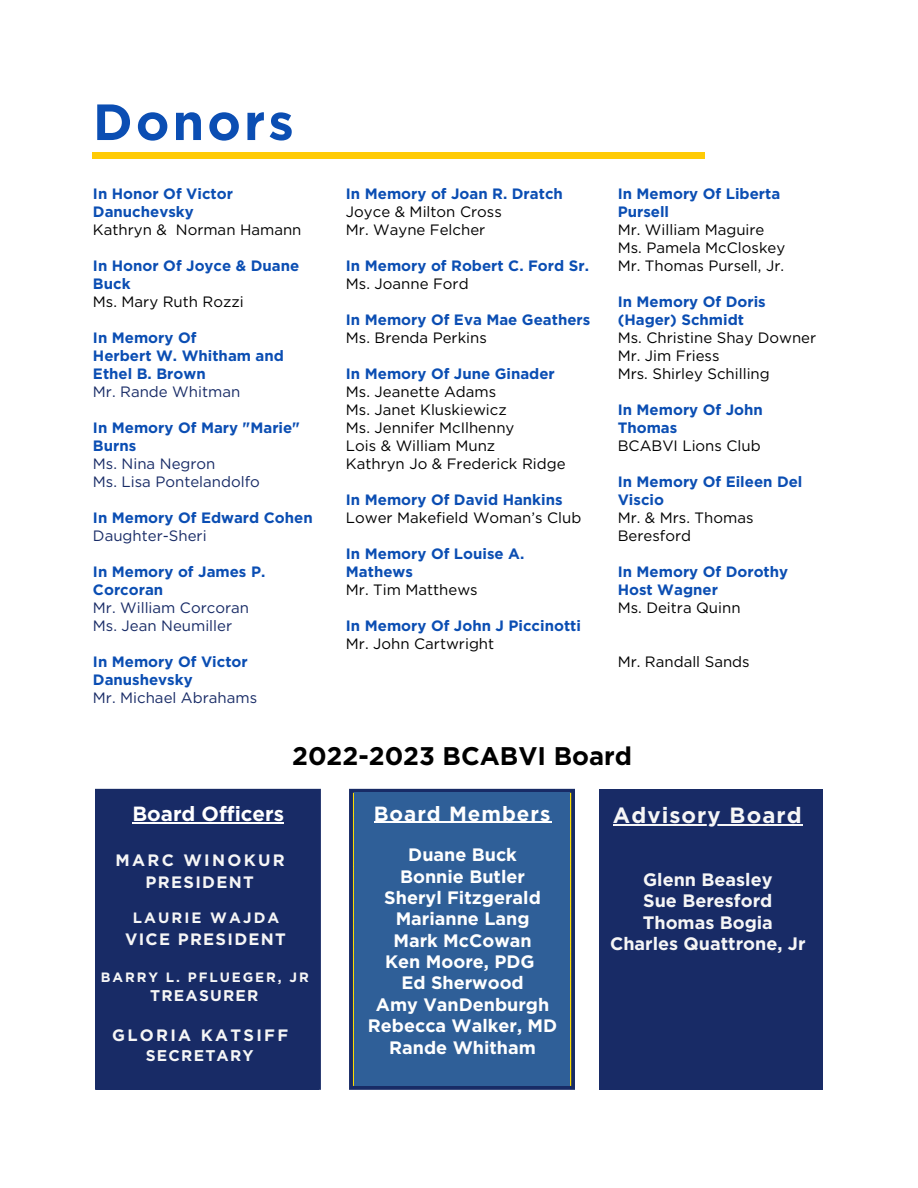
<style>
.page{position:relative;width:918px;height:1188px;background:#fff}
.page>*{position:absolute;margin:0;border:0;box-sizing:border-box;transform-origin:0 0}
.t1{font:700 50.85px "Gotham";letter-spacing:.06em;color:#0b4eb3}
.t2{font:700 25.5px "Gotham";color:#000}
.t3{font:700 22.05px "Gotham";letter-spacing:.05em;color:#f6f6f6}
.t4{font:700 20.55px "Gotham";color:#fff}
.t5{font:700 20.55px "Gotham";letter-spacing:.05em;color:#fff}
.t6{font:700 18px/21.3px "Gotham";color:#fff;text-align:center}
.t7{font:700 18px/21.3px "Gotham";color:#f6f6f6;text-align:center}
.t8{font:700 16.5px "Gotham";letter-spacing:.14em;color:#f6f6f6}
.t9{font:700 16.5px "Gotham";letter-spacing:.08em;color:#f6f6f6}
.t10{font:700 15.45px "Gotham";letter-spacing:.08em;color:#f6f6f6}
.t11{font:700 15px/18px "Gotham";color:#0b4eb3}
.t12{font:15px/18px "Gotham";color:#000}
.t13{font:15px "Gotham";color:#182b66}
.t14{font:700 15px "Gotham";letter-spacing:.14em;color:#f6f6f6}
.t15{font:700 13.5px "Gotham";letter-spacing:.14em;color:#f6f6f6}
.t16{font:300 11.7px "Montserrat";letter-spacing:.08em;color:#fff}
</style>
<div class="page">
<div style="left:93px;top:152px;width:612px;height:7px;background:#ffcb05"></div>
<svg style="left:349px;top:789px;width:226px;height:301px;background:#3b475b"></svg>
<svg style="left:95px;top:789px;width:226px;height:301px"></svg>
<div style="left:97px;top:789px;width:222px;height:300px;background:#182b66"></div>
<div style="left:599px;top:789px;width:223px;height:301px;background:#182b66"></div>
<div style="left:354px;top:793px;width:216px;height:293px;background:#2f5f98"></div>
<hr style="left:374px;top:822px;width:178px;height:1px;background:#fff">
<hr style="left:613px;top:824px;width:190px;height:1px;background:#f6f6f6">
<hr style="left:132px;top:822px;width:152px;height:1px;background:#fff">
<p class="t1" style="left:93px;top:91px;width:202px">Donors</p>
<p class="t11" style="left:93px;top:185px;width:142px">In Honor Of Victor<br>Danuchevsky</p>
<p class="t12" style="left:93px;top:221px;width:210px">Kathryn &amp; Norman Hamann</p>
<p class="t11" style="left:93px;top:257px;width:208px">In Honor Of Joyce &amp; Duane<br>Buck</p>
<p class="t12" style="left:93px;top:293px;width:152px">Ms. Mary Ruth Rozzi</p>
<p class="t11" style="left:93px;top:329px;width:105px">In Memory Of</p>
<p class="t11" style="left:93px;top:347px;width:192px">Herbert W. Whitham and</p>
<p class="t11" style="left:93px;top:365px;width:114px">Ethel B. Brown</p>
<p class="t13" style="left:93px;top:383px;width:149px">Mr. Rande Whitman</p>
<p class="t11" style="left:93px;top:419px;width:209px">In Memory Of Mary "Marie"<br>Burns</p>
<p class="t13" style="left:93px;top:455px;width:124px">Ms. Nina Negron</p>
<p class="t13" style="left:93px;top:473px;width:168px">Ms. Lisa Pontelandolfo</p>
<p class="t11" style="left:93px;top:509px;width:221px">In Memory Of Edward Cohen</p>
<p class="t13" style="left:93px;top:527px;width:115px">Daughter-Sheri</p>
<p class="t11" style="left:93px;top:563px;width:174px">In Memory of James P.<br>Corcoran</p>
<p class="t13" style="left:93px;top:599px;width:158px">Mr. William Corcoran</p>
<p class="t13" style="left:93px;top:617px;width:141px">Ms. Jean Neumiller</p>
<p class="t11" style="left:93px;top:653px;width:156px">In Memory Of Victor<br>Danushevsky</p>
<p class="t13" style="left:93px;top:689px;width:166px">Mr. Michael Abrahams</p>
<p class="t11" style="left:346px;top:185px;width:218px">In Memory of Joan R. Dratch</p>
<p class="t12" style="left:346px;top:203px;width:157px">Joyce &amp; Milton Cross</p>
<p class="t12" style="left:346px;top:221px;width:141px">Mr. Wayne Felcher</p>
<p class="t11" style="left:346px;top:257px;width:245px">In Memory of Robert C. Ford Sr.</p>
<p class="t12" style="left:346px;top:275px;width:124px">Ms. Joanne Ford</p>
<p class="t11" style="left:346px;top:311px;width:246px">In Memory Of Eva Mae Geathers</p>
<p class="t12" style="left:346px;top:329px;width:142px">Ms. Brenda Perkins</p>
<p class="t11" style="left:346px;top:365px;width:210px">In Memory Of June Ginader</p>
<p class="t12" style="left:346px;top:383px;width:152px">Ms. Jeanette Adams</p>
<p class="t12" style="left:346px;top:401px;width:162px">Ms. Janet Kluskiewicz</p>
<p class="t12" style="left:346px;top:419px;width:170px">Ms. Jennifer McIlhenny</p>
<p class="t12" style="left:346px;top:437px;width:151px">Lois &amp; William Munz</p>
<p class="t12" style="left:346px;top:455px;width:221px">Kathryn Jo &amp; Frederick Ridge</p>
<p class="t11" style="left:346px;top:491px;width:218px">In Memory Of David Hankins</p>
<p class="t12" style="left:346px;top:509px;width:237px">Lower Makefield Woman’s Club</p>
<p class="t11" style="left:346px;top:545px;width:180px">In Memory Of Louise A.<br>Mathews</p>
<p class="t12" style="left:346px;top:581px;width:133px">Mr. Tim Matthews</p>
<h2 class="t11" style="left:346px;top:617px;width:237px">In Memory Of John J Piccinotti</h2>
<p class="t12" style="left:346px;top:635px;width:150px">Mr. John Cartwright</p>
<p class="t11" style="left:618px;top:185px;width:164px">In Memory Of Liberta<br>Pursell</p>
<p class="t12" style="left:618px;top:221px;width:148px">Mr. William Maguire</p>
<p class="t12" style="left:618px;top:239px;width:169px">Ms. Pamela McCloskey</p>
<p class="t12" style="left:618px;top:257px;width:168px">Mr. Thomas Pursell, Jr.</p>
<p class="t11" style="left:618px;top:293px;width:150px">In Memory Of Doris (Hager) Schmidt</p>
<p class="t12" style="left:618px;top:329px;width:200px">Ms. Christine Shay Downer</p>
<p class="t12" style="left:618px;top:347px;width:103px">Mr. Jim Friess</p>
<p class="t12" style="left:618px;top:365px;width:154px">Mrs. Shirley Schilling</p>
<p class="t11" style="left:618px;top:401px;width:147px">In Memory Of John<br>Thomas</p>
<p class="t12" style="left:618px;top:437px;width:145px">BCABVI Lions Club</p>
<p class="t11" style="left:618px;top:473px;width:186px">In Memory Of Eileen Del<br>Viscio</p>
<p class="t12" style="left:618px;top:509px;width:137px">Mr. &amp; Mrs. Thomas<br>Beresford</p>
<p class="t11" style="left:618px;top:563px;width:172px">In Memory Of Dorothy<br>Host Wagner</p>
<p class="t12" style="left:618px;top:599px;width:124px">Ms. Deitra Quinn</p>
<p class="t12" style="left:618px;top:653px;width:133px">Mr. Randall Sands</p>
<h3 class="t2" style="left:292px;top:741px;width:341px">2022-2023 BCABVI Board</h3>
<h4 class="t4" style="left:132px;top:801px;width:153px">Board Officers</h4>
<h6 class="t8" style="left:116px;top:850px;width:171px">MARC WINOKUR</h6>
<h4 class="t9" style="left:146px;top:872px;width:110px">PRESIDENT</h4>
<h6 class="t14" style="left:133px;top:909px;width:148px">LAURIE WAJDA</h6>
<p class="t9" style="left:125px;top:930px;width:162px">VICE PRESIDENT</p>
<p class="t15" style="left:101px;top:969px;width:209px">BARRY L. PFLUEGER, JR</p>
<h1 class="t16" style="left:152px;top:980px;width:95px">GRAND TOTAL</h1>
<p class="t10" style="left:150px;top:986px;width:110px">TREASURER</p>
<h5 class="t8" style="left:112px;top:1026px;width:178px">GLORIA KATSIFF</h5>
<h3 class="t10" style="left:146px;top:1047px;width:110px">SECRETARY</h3>
<h3 class="t5" style="left:374px;top:801px;width:178px">Board Members</h3>
<h4 class="t6" style="left:368px;top:844px;width:191px">Duane Buck<br>Bonnie Butler<br>Sheryl Fitzgerald<br>Marianne Lang<br>Mark McCowan<br>Ken Moore, PDG<br>Ed Sherwood<br>Amy VanDenburgh<br>Rebecca Walker, MD<br>Rande Whitham</h4>
<h4 class="t3" style="left:613px;top:802px;width:190px">Advisory Board</h4>
<h6 class="t7" style="left:610px;top:869px;width:197px">Glenn Beasley<br>Sue Beresford<br>Thomas Bogia<br>Charles Quattrone, Jr</h6>
</div>
